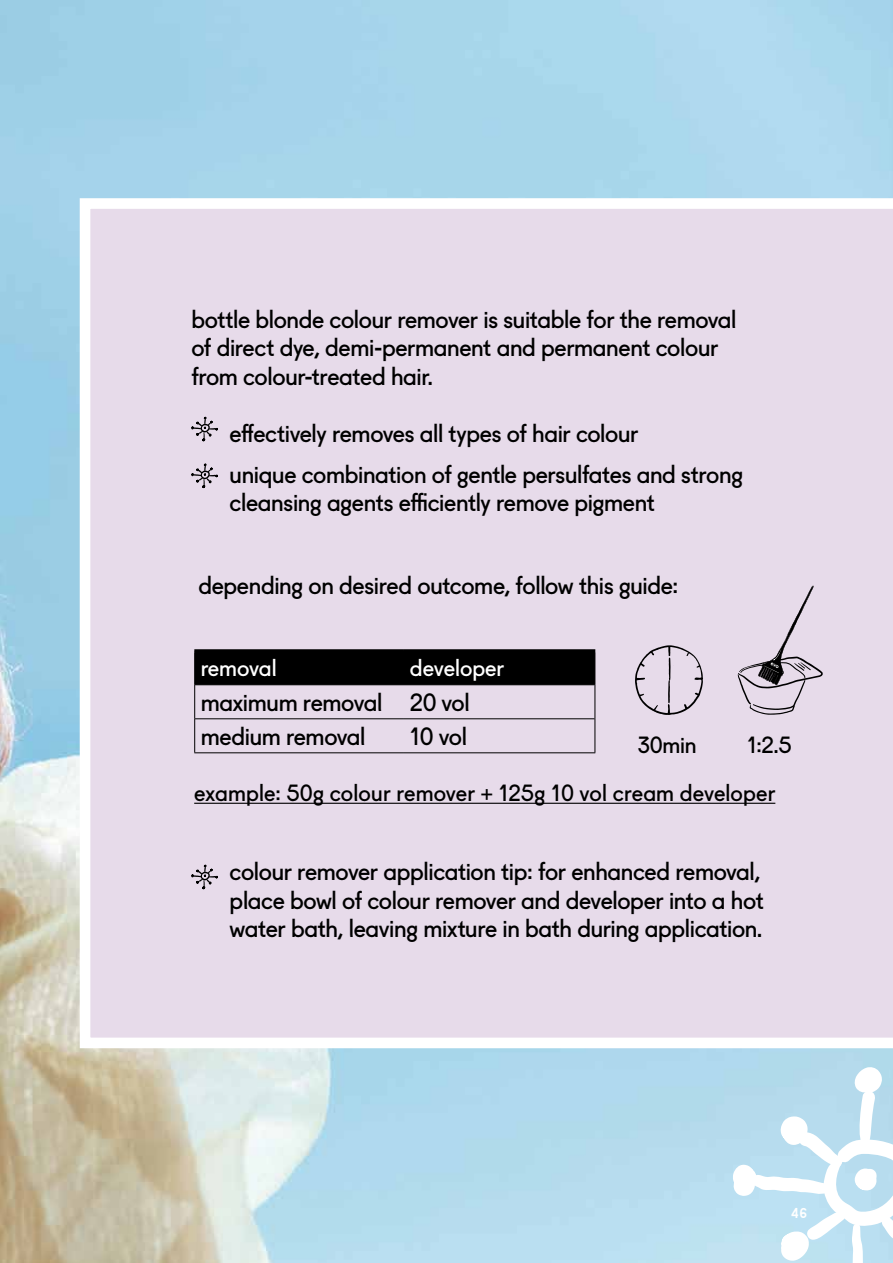
<style>
.page{position:relative;width:893px;height:1263px;background:#fff}
.page>*{position:absolute;margin:0;border:0;box-sizing:border-box;transform-origin:0 0}
.t1{font:24px/28.5px "Fugue";letter-spacing:-.015em;color:#000}
.t2{font:22.5px/47.8px "Fugue";letter-spacing:.005em;color:#000}
.t3{font:22.5px "Fugue";color:#fff}
.t4{font:15px "Signal No 2 D";color:#fff}
</style>
<div class="page">
<img style="left:0;top:0;width:893px;height:1263px">
<div style="left:80px;top:198px;width:813px;height:850px;background:#e7dbea"></div>
<div style="left:195px;top:652px;width:400px;height:32px;background:#000"></div>
<hr style="left:195px;top:684px;width:209px;height:1px;background:#000">
<hr style="left:404px;top:684px;width:191px;height:1px;background:#000">
<hr style="left:195px;top:718px;width:209px;height:1px;background:#000">
<hr style="left:404px;top:718px;width:191px;height:1px;background:#000">
<hr style="left:194px;top:649px;width:210px;height:3px;background:#000">
<hr style="left:404px;top:649px;width:191px;height:3px;background:#000">
<hr style="left:194px;top:652px;width:1px;height:33px;background:#000">
<hr style="left:595px;top:652px;width:1px;height:33px;background:#000">
<hr style="left:194px;top:685px;width:1px;height:34px;background:#000">
<hr style="left:595px;top:685px;width:1px;height:34px;background:#000">
<hr style="left:194px;top:719px;width:1px;height:33px;background:#000">
<hr style="left:595px;top:719px;width:1px;height:33px;background:#000">
<hr style="left:194px;top:752px;width:210px;height:1px;background:#000">
<hr style="left:404px;top:752px;width:191px;height:1px;background:#000">
<svg style="left:738px;top:586px;width:85px;height:129px;background:#cec4d1"></svg>
<svg style="left:635px;top:645px;width:68px;height:70px;background:#cdc3d0"></svg>
<hr style="left:194px;top:803px;width:581px;height:1px;background:#000">
<svg style="left:191px;top:417px;width:27px;height:24px"></svg>
<svg style="left:191px;top:463px;width:27px;height:25px"></svg>
<svg style="left:191px;top:864px;width:27px;height:25px"></svg>
<svg style="left:733px;top:1066px;width:160px;height:197px"></svg>
<p class="t1" style="left:191px;top:302px;width:547px">bottle blonde colour remover is suitable for the removal of direct dye, demi-permanent and permanent colour from colour-treated hair.</p>
<p class="t1" style="left:230px;top:410px;width:515px;line-height:41.2px">effectively removes all types of hair colour<br>unique combination of gentle persulfates and strong</p>
<p class="t1" style="left:230px;top:486px;width:427px">cleansing agents efficiently remove pigment</p>
<p class="t1" style="left:198px;top:569px;width:481px">depending on desired outcome, follow this guide:</p>
<p class="t3" style="left:201px;top:650px;width:78px">removal</p>
<p class="t3" style="left:410px;top:650px;width:96px">developer</p>
<p class="t1" style="left:201px;top:683px;width:271px;line-height:34px">maximum removal 20 vol medium removal</p>
<p class="t1" style="left:410px;top:720px;width:58px">10 vol</p>
<p class="t2" style="left:194px;top:719px;width:599px;text-indent:553px">1:2.5 example: 50g colour remover + 125g 10 vol cream developer</p>
<p class="t2" style="left:638px;top:719px;width:60px">30min</p>
<p class="t1" style="left:230px;top:855px;width:535px">colour remover application tip: for enhanced removal, place bowl of colour remover and developer into a hot water bath, leaving mixture in bath during application.</p>
<p class="t4" style="left:791px;top:1204px;width:19px">46</p>
</div>
